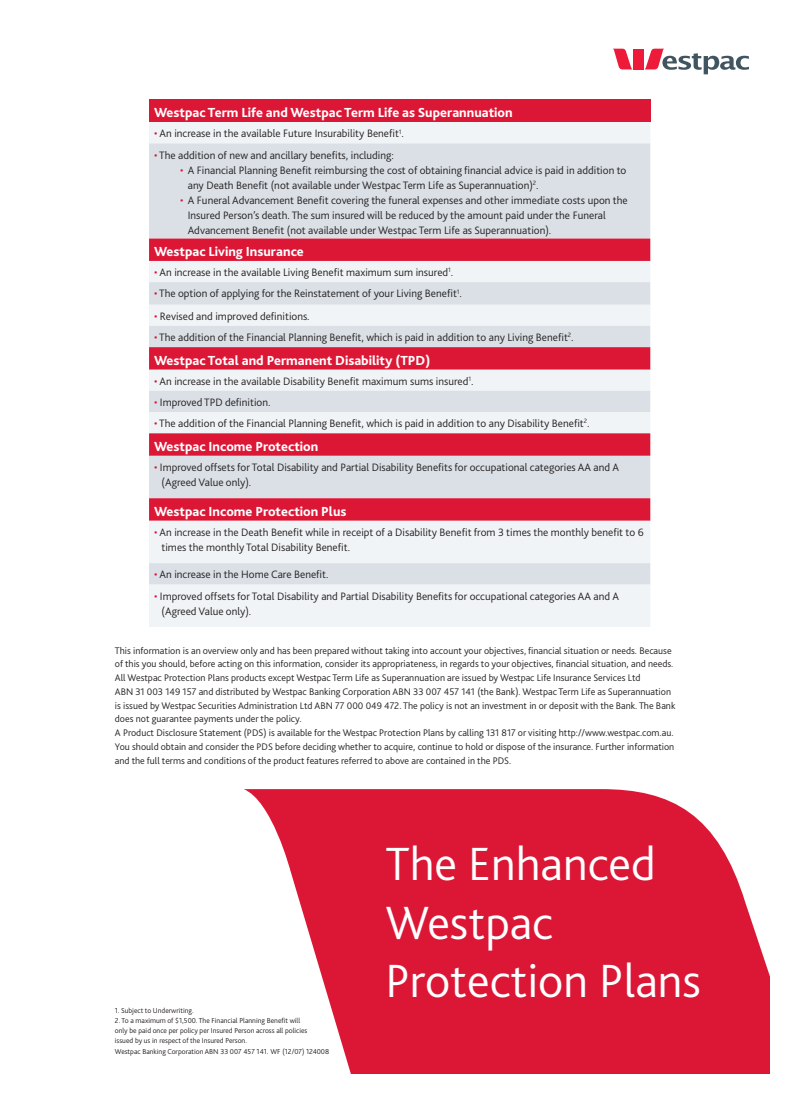
<style>
.page{position:relative;width:797px;height:1105px;background:#fff}
.page>*{position:absolute;margin:0;border:0;box-sizing:border-box;transform-origin:0 0}
.t1{font:300 48.75px/58.5px "Bliss 2";color:#fff}
.t2{font:800 13.75px "Bliss 2";color:#fff}
.t3{font:300 11.25px/15px "Bliss 2";color:#231f20}
.t4{font:300 10px/13.8px "Bliss 2";color:#231f20}
.t5{font:300 7.5px/10px "Bliss 2";color:#231f20}
.s1{color:#dc1736}
</style>
<div class="page">
<svg style="left:613px;top:49px;width:19px;height:20px"></svg>
<div style="left:633px;top:49px;width:11px;height:20px;background:#ed1a3a"></div>
<svg style="left:644px;top:49px;width:105px;height:25px"></svg>
<div style="left:149px;top:100px;width:501px;height:22px;background:#dc1736"></div>
<div style="left:149px;top:122px;width:501px;height:505px;background:#f1f4f6"></div>
<svg style="left:149px;top:143px;width:501px;height:441px;fill:#dae0e5"></svg>
<svg style="left:149px;top:239px;width:501px;height:282px"></svg>
<svg style="left:244px;top:789px;width:525px;height:284px;fill:#dc1736"></svg>
<p class="t2" style="left:154px;top:107px;width:360px">Westpac Term Life and Westpac Term Life as Superannuation</p>
<p class="t3" style="left:154px;top:127px;width:251px"><span class="s1">•</span> An increase in the available Future Insurability Benefit<sup>1</sup>.</p>
<p class="t3" style="left:154px;top:148px;width:241px"><span class="s1">•</span> The addition of new and ancillary benefits, including:</p>
<p class="t3" style="left:188px;top:163px;width:440px;text-indent:-7px"><span class="s1">•</span> A Financial Planning Benefit reimbursing the cost of obtaining financial advice is paid in addition to any Death Benefit (not available under Westpac Term Life as Superannuation)<sup>2</sup>.</p>
<p class="t3" style="left:188px;top:193px;width:441px;text-indent:-7px"><span class="s1">•</span> A Funeral Advancement Benefit covering the funeral expenses and other immediate costs upon the<br>Insured Person’s death. The sum insured will be reduced by the amount paid under the Funeral<br>Advancement Benefit (not available under Westpac Term Life as Superannuation).</p>
<p class="t2" style="left:154px;top:246px;width:151px">Westpac Living Insurance</p>
<p class="t3" style="left:154px;top:266px;width:301px"><span class="s1">•</span> An increase in the available Living Benefit maximum sum insured<sup>1</sup>.</p>
<p class="t3" style="left:154px;top:287px;width:309px"><span class="s1">•</span> The option of applying for the Reinstatement of your Living Benefit<sup>1</sup>.</p>
<p class="t3" style="left:154px;top:310px;width:157px"><span class="s1">•</span> Revised and improved definitions.</p>
<p class="t3" style="left:154px;top:331px;width:421px"><span class="s1">•</span> The addition of the Financial Planning Benefit, which is paid in addition to any Living Benefit<sup>2</sup>.</p>
<p class="t2" style="left:154px;top:355px;width:278px">Westpac Total and Permanent Disability (TPD)</p>
<p class="t3" style="left:154px;top:374px;width:321px"><span class="s1">•</span> An increase in the available Disability Benefit maximum sums insured<sup>1</sup>.</p>
<p class="t3" style="left:154px;top:396px;width:118px"><span class="s1">•</span> Improved TPD definition.</p>
<p class="t3" style="left:154px;top:417px;width:437px"><span class="s1">•</span> The addition of the Financial Planning Benefit, which is paid in addition to any Disability Benefit<sup>2</sup>.</p>
<p class="t2" style="left:154px;top:441px;width:166px">Westpac Income Protection</p>
<p class="t3" style="left:161px;top:461px;width:459px;text-indent:-8px"><span class="s1">•</span> Improved offsets for Total Disability and Partial Disability Benefits for occupational categories AA and A (Agreed Value only).</p>
<p class="t2" style="left:154px;top:506px;width:194px">Westpac Income Protection Plus</p>
<p class="t3" style="left:161px;top:525px;width:483px;text-indent:-8px"><span class="s1">•</span> An increase in the Death Benefit while in receipt of a Disability Benefit from 3 times the monthly benefit to 6 times the monthly Total Disability Benefit.</p>
<p class="t3" style="left:154px;top:568px;width:176px"><span class="s1">•</span> An increase in the Home Care Benefit.</p>
<p class="t3" style="left:161px;top:589px;width:459px;text-indent:-8px"><span class="s1">•</span> Improved offsets for Total Disability and Partial Disability Benefits for occupational categories AA and A (Agreed Value only).</p>
<p class="t4" style="left:115px;top:644px;width:562px">This information is an overview only and has been prepared without taking into account your objectives, financial situation or needs. Because of this you should, before acting on this information, consider its appropriateness, in regards to your objectives, financial situation, and needs.<br>All Westpac Protection Plans products except Westpac Term Life as Superannuation are issued by Westpac Life Insurance Services Ltd<br>ABN 31 003 149 157 and distributed by Westpac Banking Corporation ABN 33 007 457 141 (the Bank). Westpac Term Life as Superannuation is issued by Westpac Securities Administration Ltd ABN 77 000 049 472. The policy is not an investment in or deposit with the Bank. The Bank does not guarantee payments under the policy.<br>A Product Disclosure Statement (PDS) is available for the Westpac Protection Plans by calling 131 817 or visiting http://www.westpac.com.au.<br>You should obtain and consider the PDS before deciding whether to acquire, continue to hold or dispose of the insurance. Further information and the full terms and conditions of the product features referred to above are contained in the PDS.</p>
<p class="t5" style="left:115px;top:1006px;width:80px">1. Subject to Underwriting.</p>
<p class="t5" style="left:115px;top:1016px;width:194px">2. To a maximum of $1,500. The Financial Planning Benefit will only be paid once per policy per Insured Person across all policies issued by us in respect of the Insured Person.</p>
<p class="t5" style="left:115px;top:1047px;width:216px">Westpac Banking Corporation ABN 33 007 457 141. WF (12/07) 124008</p>
<h1 class="t1" style="left:385px;top:839px;width:317px">The Enhanced<br>Westpac<br>Protection Plans</h1>
</div>
